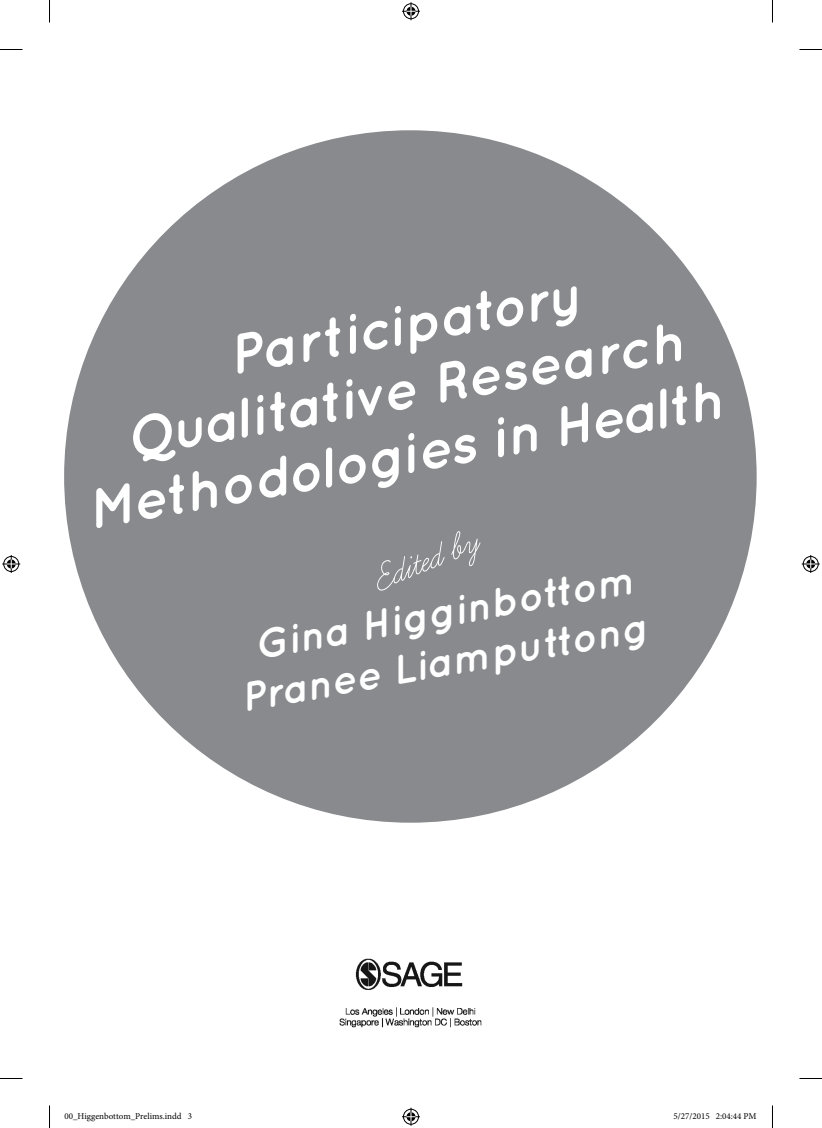
<style>
.page{position:relative;width:822px;height:1128px;background:#fff}
.page>*{position:absolute;margin:0;border:0;box-sizing:border-box;transform-origin:0 0}
.t1{font:italic 700 56.1px "Quicksand";color:#fff}
.t2{font:italic 43.5px "Learning Curve";color:#fff}
.t3{font:italic 700 40.95px/49.2px "Quicksand";color:#fff;text-align:center}
.t4{font:9px "Minion Pro";color:#000}
</style>
<div class="page">
<div style="left:64px;top:130px;width:693px;height:693px;background:#888a8d;border-radius:50%"></div>
<img style="left:339px;top:958px;width:143px;height:70px">
<svg style="left:0;top:49px;width:22px;height:1px"></svg>
<svg style="left:799px;top:49px;width:23px;height:1px"></svg>
<svg style="left:0;top:1078px;width:22px;height:1px"></svg>
<svg style="left:799px;top:1078px;width:23px;height:1px"></svg>
<svg style="left:49px;top:0;width:1px;height:22px"></svg>
<svg style="left:49px;top:1105px;width:1px;height:23px"></svg>
<svg style="left:772px;top:0;width:1px;height:22px"></svg>
<svg style="left:772px;top:1105px;width:1px;height:23px"></svg>
<svg style="left:402px;top:2px;width:18px;height:18px"></svg>
<svg style="left:402px;top:1108px;width:18px;height:18px"></svg>
<svg style="left:2px;top:555px;width:18px;height:18px"></svg>
<svg style="left:802px;top:555px;width:18px;height:18px"></svg>
<p class="t1" style="left:223px;top:323px;width:358px;rotate:-10deg">Participatory</p>
<p class="t1" style="left:120px;top:405px;width:566px;rotate:-10deg">Qualitative Research</p>
<p class="t1" style="left:81px;top:477px;width:645px;rotate:-10deg">Methodologies in Health</p>
<p class="t2" style="left:365px;top:563px;width:111px;rotate:-22deg">Edited by</p>
<p class="t3" style="left:228px;top:624px;width:413px;rotate:-10deg">Gina Higginbottom<br>Pranee Liamputtong</p>
<p class="t4" style="left:64px;top:1110px;width:129px">00_Higgenbottom_Prelims.indd 3</p>
<p class="t4" style="left:673px;top:1110px;width:85px">5/27/2015 2:04:44 PM</p>
</div>
